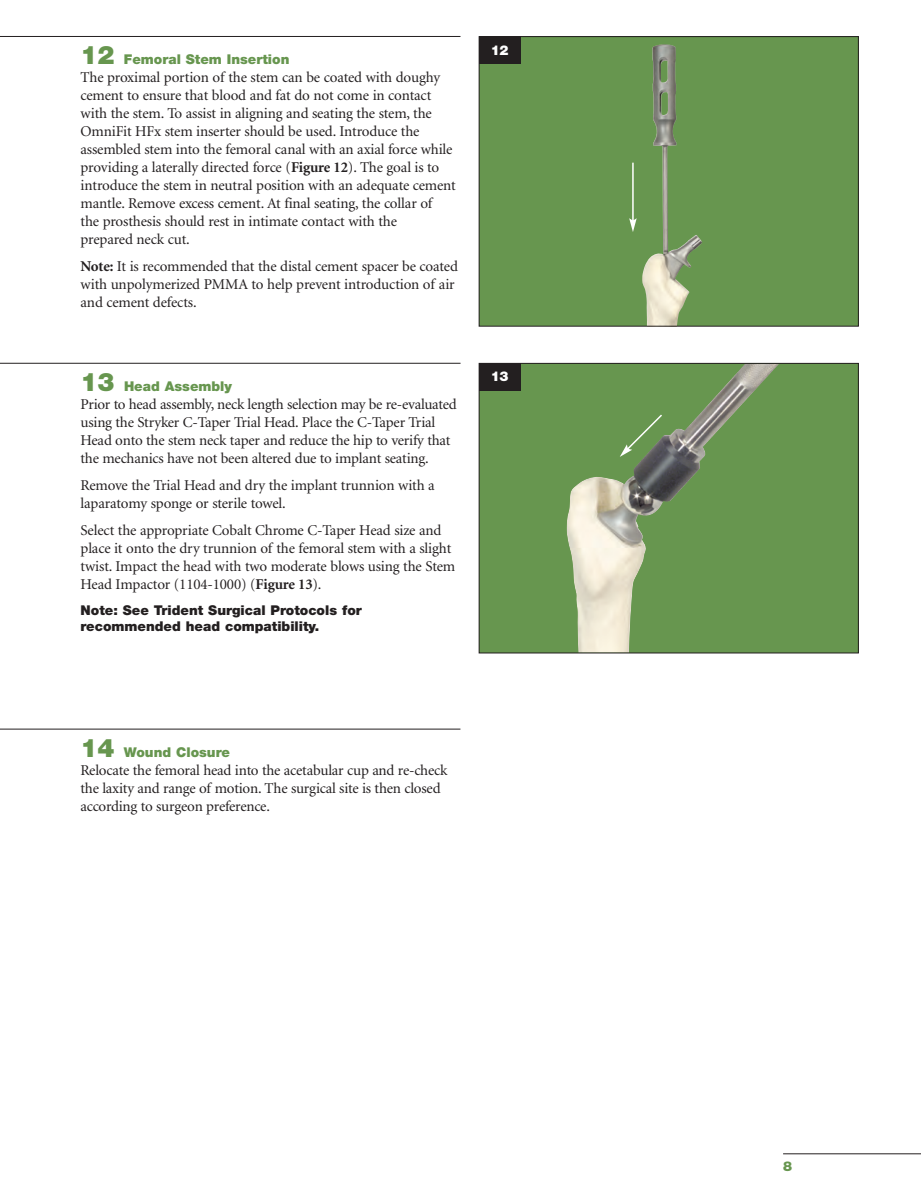
<style>
.page{position:relative;width:921px;height:1191px;background:#fff}
.page>*{position:absolute;margin:0;border:0;box-sizing:border-box;transform-origin:0 0}
.t1{font:15px/18px "Minion";letter-spacing:-.01em;color:#231f20}
.t2{font:900 13.5px/16.5px "Helvetica Neue";color:#231f20}
.t3{font:900 13.5px "Helvetica Neue";color:#67964f}
.t4{font:900 13.5px "Helvetica Neue";color:#fff}
.s1{font-size:25.5px}
.s2{font-weight:700}
</style>
<div class="page">
<hr style="left:783px;top:1153px;width:137px;height:1px;background:#231f20">
<hr style="left:0;top:36px;width:460px;height:1px;background:#231f20">
<div style="left:479px;top:37px;width:379px;height:289px;background:#67964f"></div>
<img style="left:642px;top:44px;width:60px;height:280px">
<div style="left:478px;top:36px;width:380px;height:290px;border:1px solid #231f20"></div>
<div style="left:478px;top:36px;width:42px;height:28px;background:#231f20"></div>
<hr style="left:0;top:363px;width:460px;height:1px;background:#231f20">
<hr style="left:0;top:728px;width:460px;height:1px;background:#231f20">
<div style="left:479px;top:363px;width:379px;height:290px;background:#67964f"></div>
<img style="left:566px;top:365px;width:212px;height:286px">
<div style="left:478px;top:363px;width:380px;height:290px;border:1px solid #231f20"></div>
<div style="left:478px;top:363px;width:42px;height:28px;background:#231f20"></div>
<hr style="left:632px;top:163px;width:1px;height:58px;background:#fff">
<svg style="left:629px;top:218px;width:7px;height:14px"></svg>
<svg style="left:619px;top:413px;width:44px;height:44px"></svg>
<p class="t3" style="left:81px;top:55px;width:210px"><span class="s1">12</span> Femoral Stem Insertion</p>
<p class="t1" style="left:81px;top:70px;width:377px">The proximal portion of the stem can be coated with doughy cement to ensure that blood and fat do not come in contact with the stem. To assist in aligning and seating the stem, the OmniFit HFx stem inserter should be used. Introduce the assembled stem into the femoral canal with an axial force while providing a laterally directed force (<span class="s2">Figure 12</span>). The goal is to introduce the stem in neutral position with an adequate cement mantle. Remove excess cement. At final seating, the collar of<br>the prosthesis should rest in intimate contact with the<br>prepared neck cut.</p>
<p class="t1" style="left:81px;top:259px;width:379px"><span class="s2">Note:</span> It is recommended that the distal cement spacer be coated with unpolymerized PMMA to help prevent introduction of air and cement defects.</p>
<p class="t3" style="left:81px;top:381px;width:153px"><span class="s1">13</span> Head Assembly</p>
<p class="t1" style="left:81px;top:396px;width:377px">Prior to head assembly, neck length selection may be re-evaluated using the Stryker C-Taper Trial Head. Place the C-Taper Trial Head onto the stem neck taper and reduce the hip to verify that the mechanics have not been altered due to implant seating.</p>
<p class="t1" style="left:81px;top:477px;width:355px">Remove the Trial Head and dry the implant trunnion with a laparatomy sponge or sterile towel.</p>
<p class="t1" style="left:81px;top:522px;width:376px">Select the appropriate Cobalt Chrome C-Taper Head size and place it onto the dry trunnion of the femoral stem with a slight twist. Impact the head with two moderate blows using the Stem Head Impactor (1104-1000) (<span class="s2">Figure 13</span>).</p>
<p class="t2" style="left:81px;top:602px;width:283px">Note: See Trident Surgical Protocols for recommended head compatibility.</p>
<p class="t4" style="left:490px;top:45px;width:19px">12</p>
<p class="t4" style="left:490px;top:372px;width:19px">13</p>
<p class="t3" style="left:80px;top:747px;width:151px"><span class="s1">14</span> Wound Closure</p>
<p class="t1" style="left:80px;top:762px;width:368px">Relocate the femoral head into the acetabular cup and re-check the laxity and range of motion. The surgical site is then closed according to surgeon preference.</p>
<p class="t3" style="left:783px;top:1161px;width:11px">8</p>
</div>
